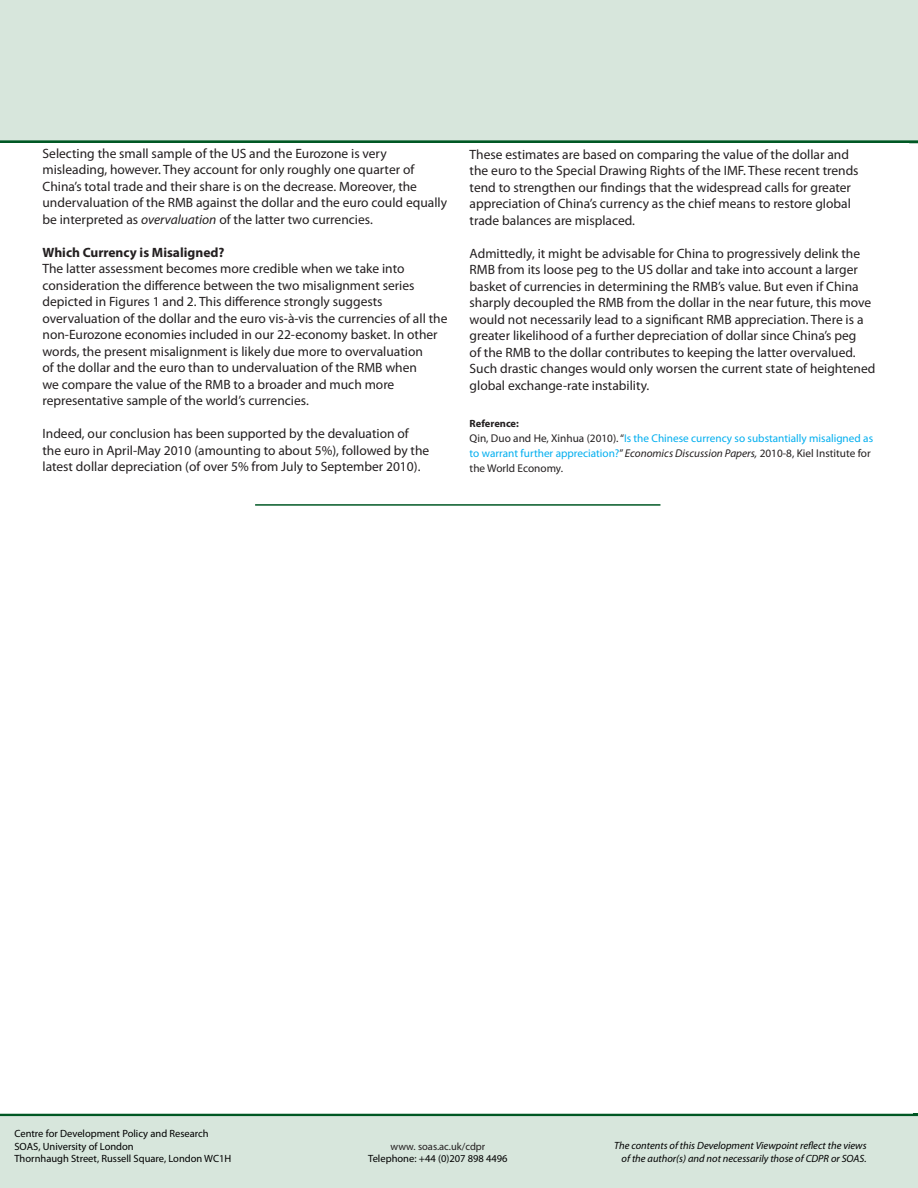
<style>
.page{position:relative;width:918px;height:1188px;background:#fff}
.page>*{position:absolute;margin:0;border:0;box-sizing:border-box;transform-origin:0 0}
.miolo_texto{font:13.5px/16.5px "Myriad Pro";color:#231f20}
.miolo_texto-2{font:700 13.5px "Myriad Pro";color:#231f20}
.miolo_texto-3{font:11.25px/15px "Myriad Pro";color:#00aeef}
.t1{font:10.5px/12.6px "Myriad Pro";color:#000}
.t2{font:italic 10.5px/12.6px "Myriad Pro";color:#000;text-align:right}
.t3{font:10.5px "Myriad Pro";color:#231f20}
.miolo_texto-4{font:700 10.5px "Myriad Pro";color:#231f20}
.s1{font-style:italic}
.s2{color:#231f20}
.s3{font-style:italic;color:#231f20}
</style>
<div class="page">
<div style="left:0;top:1116px;width:918px;height:72px;background:#d7e6dc"></div>
<div style="left:0;top:0;width:918px;height:141px;background:#d7e6dc"></div>
<hr style="left:0;top:1114px;width:918px;height:2px;background:#005824">
<hr style="left:0;top:141px;width:918px;height:2px;background:#005824">
<hr style="left:255px;top:504px;width:405px;height:2px;background:#005824">
<p class="miolo_texto" style="left:43px;top:145px;width:406px">Selecting the small sample of the US and the Eurozone is very misleading, however. They account for only roughly one quarter of China’s total trade and their share is on the decrease. Moreover, the undervaluation of the RMB against the dollar and the euro could equally be interpreted as <span class="s1">overvaluation</span> of the latter two currencies.</p>
<p class="miolo_texto-2" style="left:43px;top:244px;width:183px">Which Currency is Misaligned?</p>
<p class="miolo_texto" style="left:43px;top:260px;width:406px">The latter assessment becomes more credible when we take into consideration the difference between the two misalignment series depicted in Figures 1 and 2. This difference strongly suggests overvaluation of the dollar and the euro vis-à-vis the currencies of all the non-Eurozone economies included in our 22-economy basket. In other words, the present misalignment is likely due more to overvaluation<br>of the dollar and the euro than to undervaluation of the RMB when<br>we compare the value of the RMB to a broader and much more representative sample of the world’s currencies.</p>
<p class="miolo_texto" style="left:43px;top:425px;width:388px">Indeed, our conclusion has been supported by the devaluation of the euro in April-May 2010 (amounting to about 5%), followed by the latest dollar depreciation (of over 5% from July to September 2010).</p>
<p class="miolo_texto" style="left:470px;top:146px;width:391px">These estimates are based on comparing the value of the dollar and the euro to the Special Drawing Rights of the IMF. These recent trends tend to strengthen our findings that the widespread calls for greater appreciation of China’s currency as the chief means to restore global trade balances are misplaced.</p>
<p class="miolo_texto" style="left:470px;top:245px;width:407px">Admittedly, it might be advisable for China to progressively delink the RMB from its loose peg to the US dollar and take into account a larger basket of currencies in determining the RMB’s value. But even if China sharply decoupled the RMB from the dollar in the near future, this move would not necessarily lead to a significant RMB appreciation. There is a greater likelihood of a further depreciation of dollar since China’s peg<br>of the RMB to the dollar contributes to keeping the latter overvalued.<br>Such drastic changes would only worsen the current state of heightened global exchange-rate instability.</p>
<p class="miolo_texto-4" style="left:470px;top:417px;width:51px">Reference:</p>
<p class="miolo_texto-3" style="left:470px;top:431px;width:405px"><span class="s2">Qin, Duo and He, Xinhua (2010). “</span>Is the Chinese currency so substantially misaligned as to warrant further appreciation?<span class="s2">”</span> <span class="s3">Economics Discussion Papers,</span> <span class="s2">2010-8, Kiel Institute for the World Economy.</span></p>
<p class="t1" style="left:14px;top:1127px;width:196px">Centre for Development Policy and Research<br>SOAS, University of London</p>
<p class="t1" style="left:14px;top:1152px;width:218px">Thornhaugh Street, Russell Square, London WC1H</p>
<p class="t3" style="left:391px;top:1140px;width:96px">www. soas.ac.uk/cdpr</p>
<p class="t1" style="left:368px;top:1152px;width:141px">Telephone: +44 (0)207 898 4496</p>
<p class="t2" style="left:614px;top:1139px;width:254px">The contents of this Development Viewpoint reflect the views of the author(s) and not necessarily those of CDPR or SOAS.</p>
</div>
